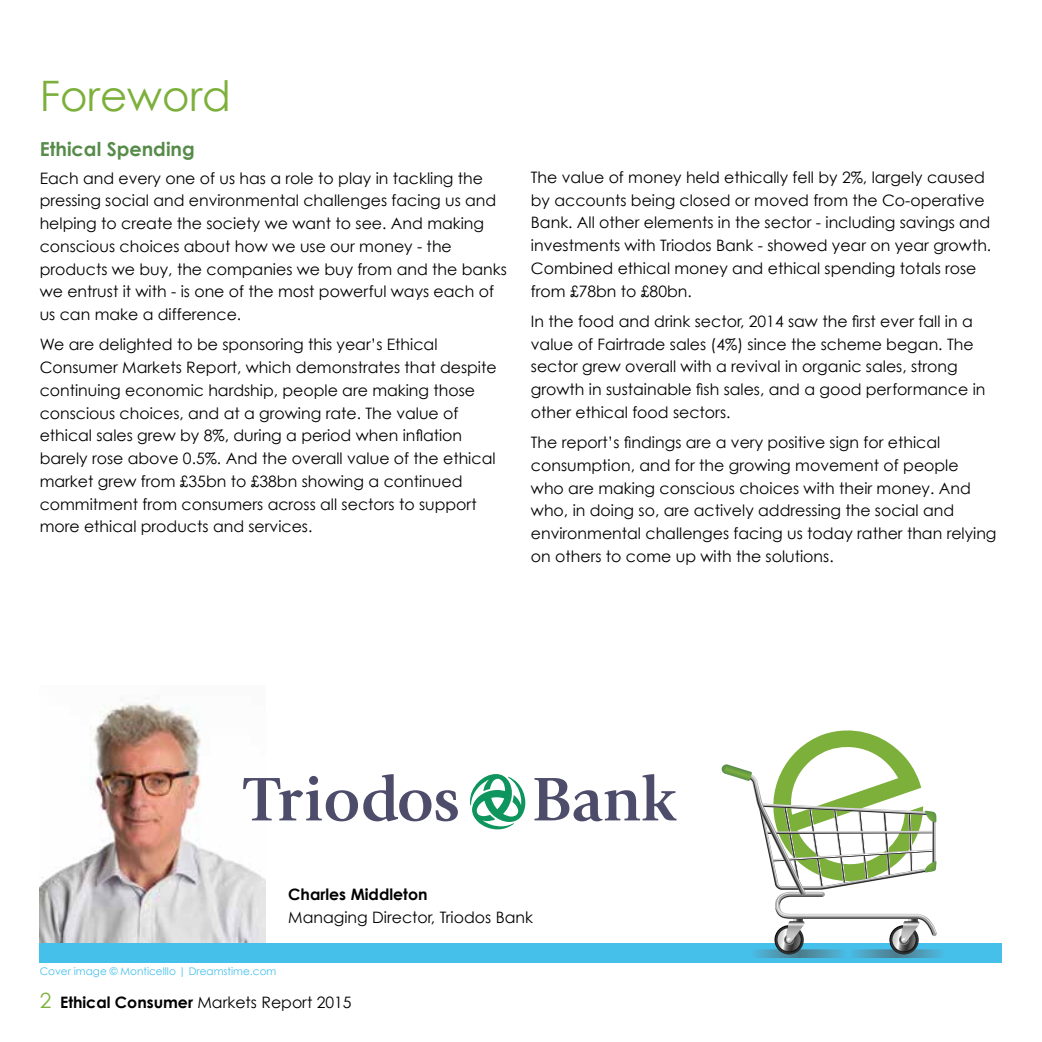
<style>
.page{position:relative;width:1042px;height:1042px;background:#fff}
.page>*{position:absolute;margin:0;border:0;box-sizing:border-box;transform-origin:0 0}
.t1{font:42px "Century Gothic";color:#7cb03b}
.t2{font:700 19.25px "Century Gothic";color:#578b4a}
.t3{font:15.75px/22.8px "Century Gothic";color:#000}
.t4{font:700 15.75px "Century Gothic";color:#000}
.t5{font:10.5px "Century Gothic";color:#45c0eb}
.s1{font-size:21px;color:#7cb03b}
.s2{font-weight:700}
</style>
<div class="page">
<img style="left:40px;top:703px;width:225px;height:240px">
<div style="left:40px;top:943px;width:962px;height:19px;background:#45c0eb"></div>
<svg style="left:751px;top:949px;width:194px;height:9px;background:#4c9dba"></svg>
<svg style="left:774px;top:925px;width:30px;height:29px"></svg>
<svg style="left:777px;top:928px;width:24px;height:23px"></svg>
<svg style="left:889px;top:925px;width:29px;height:29px"></svg>
<svg style="left:892px;top:928px;width:23px;height:23px"></svg>
<svg style="left:721px;top:730px;width:216px;height:215px"></svg>
<svg style="left:243px;top:774px;width:215px;height:47px"></svg>
<svg style="left:470px;top:774px;width:55px;height:55px"></svg>
<svg style="left:534px;top:774px;width:142px;height:47px"></svg>
<h1 class="t1" style="left:40px;top:70px;width:193px">Foreword</h1>
<p class="t2" style="left:40px;top:137px;width:157px">Ethical Spending</p>
<p class="t3" style="left:40px;top:166px;width:469px">Each and every one of us has a role to play in tackling the pressing social and environmental challenges facing us and helping to create the society we want to see. And making conscious choices about how we use our money - the products we buy, the companies we buy from and the banks we entrust it with - is one of the most powerful ways each of us can make a difference.</p>
<p class="t3" style="left:40px;top:333px;width:458px">We are delighted to be sponsoring this year’s Ethical Consumer Markets Report, which demonstrates that despite continuing economic hardship, people are making those conscious choices, and at a growing rate. The value of ethical sales grew by 8%, during a period when inflation barely rose above 0.5%. And the overall value of the ethical market grew from £35bn to £38bn showing a continued commitment from consumers across all sectors to support more ethical products and services.</p>
<p class="t3" style="left:531px;top:166px;width:462px">The value of money held ethically fell by 2%, largely caused by accounts being closed or moved from the Co-operative Bank. All other elements in the sector - including savings and investments with Triodos Bank - showed year on year growth.<br>Combined ethical money and ethical spending totals rose from £78bn to £80bn.</p>
<p class="t3" style="left:531px;top:310px;width:456px">In the food and drink sector, 2014 saw the first ever fall in a value of Fairtrade sales (4%) since the scheme began. The sector grew overall with a revival in organic sales, strong growth in sustainable fish sales, and a good performance in other ethical food sectors.</p>
<p class="t3" style="left:531px;top:431px;width:467px">The report’s findings are a very positive sign for ethical consumption, and for the growing movement of people<br>who are making conscious choices with their money. And who, in doing so, are actively addressing the social and environmental challenges facing us today rather than relying on others to come up with the solutions.</p>
<p class="t4" style="left:288px;top:884px;width:141px">Charles Middleton</p>
<p class="t3" style="left:288px;top:905px;width:246px">Managing Director, Triodos Bank</p>
<p class="t5" style="left:40px;top:965px;width:238px">Cover image © Monticelllo | Dreamstime.com</p>
<p class="t3" style="left:40px;top:991px;width:313px"><span class="s1">2</span> <span class="s2">Ethical Consumer</span> Markets Report 2015</p>
</div>
